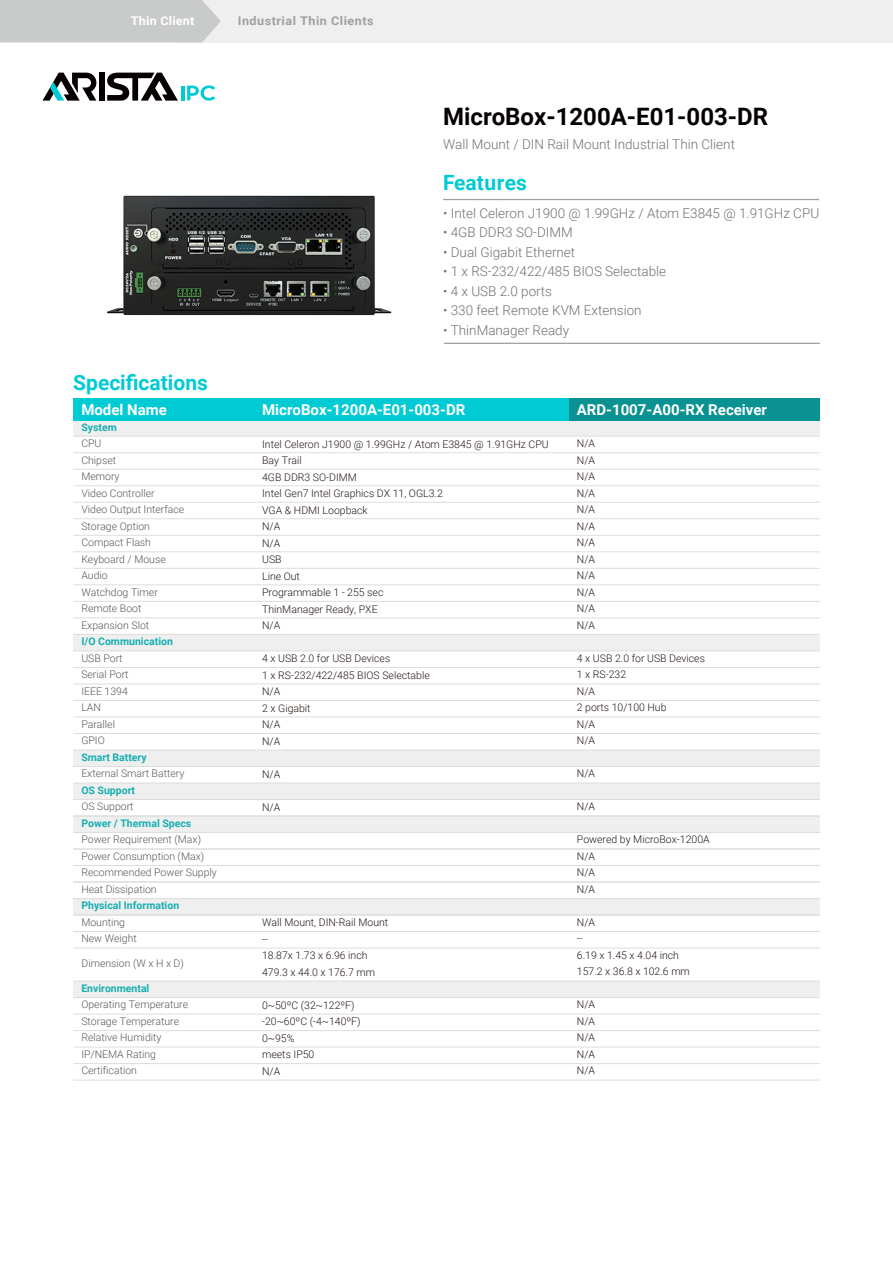
<style>
.page{position:relative;width:893px;height:1263px;background:#fff}
.page>*{position:absolute;margin:0;border:0;box-sizing:border-box;transform-origin:0 0}
.t1{font:700 24px "Roboto";color:#060001}
.t2{font:700 21px "Roboto";color:#00cad4}
.t3{font:700 15px "Roboto";color:#fff}
.t4{font:300 13.5px "Roboto";color:#727171}
.t5{font:700 12px "Roboto";letter-spacing:.04em;color:#9fa0a0;scale:1.05 1}
.t6{font:700 12px "Roboto";letter-spacing:.02em;color:#fff;scale:1.05 1}
.t7{font:300 10.5px/16.5px "Roboto";color:#231815}
.t8{font:300 10.5px/16.5px "Roboto";color:#595757}
.t9{font:700 10.5px "Roboto";color:#17afaf}
</style>
<div class="page">
<div style="left:73px;top:399px;width:747px;height:22px;background:#00cad4"></div>
<div style="left:569px;top:399px;width:251px;height:22px;background:#0a9191"></div>
<hr style="left:443px;top:199px;width:376px;height:1px;background:#9fa0a0">
<hr style="left:444px;top:343px;width:376px;height:1px;background:#9fa0a0">
<div style="left:99px;top:73px;width:6px;height:28px;background:#060001"></div>
<svg style="left:43px;top:73px;width:53px;height:28px"></svg>
<svg style="left:107px;top:73px;width:71px;height:28px"></svg>
<hr style="left:181px;top:86px;width:3px;height:14px;background:#00cad4">
<svg style="left:187px;top:85px;width:28px;height:16px"></svg>
<div style="left:179px;top:0;width:714px;height:43px;background:#efefef"></div>
<div style="left:0;top:0;width:221px;height:43px;background:#c9caca"></div>
<img style="left:106px;top:195px;width:286px;height:121px">
<div style="left:73px;top:421px;width:747px;height:15px;background:#efefef"></div>
<div style="left:73px;top:634px;width:747px;height:17px;background:#efefef"></div>
<div style="left:73px;top:750px;width:747px;height:16px;background:#efefef"></div>
<div style="left:73px;top:816px;width:747px;height:16px;background:#efefef"></div>
<div style="left:73px;top:898px;width:747px;height:17px;background:#efefef"></div>
<div style="left:73px;top:981px;width:747px;height:16px;background:#efefef"></div>
<div style="left:73px;top:783px;width:747px;height:16px;background:#efefef"></div>
<hr style="left:73px;top:452px;width:747px;height:1px;background:#dcdddd">
<hr style="left:73px;top:469px;width:747px;height:1px;background:#dcdddd">
<hr style="left:73px;top:436px;width:747px;height:1px;background:#dcdddd">
<hr style="left:73px;top:485px;width:747px;height:1px;background:#dcdddd">
<hr style="left:73px;top:502px;width:747px;height:1px;background:#dcdddd">
<hr style="left:73px;top:518px;width:747px;height:1px;background:#dcdddd">
<hr style="left:73px;top:535px;width:747px;height:1px;background:#dcdddd">
<hr style="left:73px;top:551px;width:747px;height:1px;background:#dcdddd">
<hr style="left:73px;top:568px;width:747px;height:1px;background:#dcdddd">
<hr style="left:73px;top:584px;width:747px;height:1px;background:#dcdddd">
<hr style="left:73px;top:601px;width:747px;height:1px;background:#dcdddd">
<hr style="left:73px;top:617px;width:747px;height:1px;background:#dcdddd">
<hr style="left:73px;top:634px;width:747px;height:1px;background:#dcdddd">
<hr style="left:73px;top:650px;width:747px;height:1px;background:#dcdddd">
<hr style="left:73px;top:667px;width:747px;height:1px;background:#dcdddd">
<hr style="left:73px;top:683px;width:747px;height:1px;background:#dcdddd">
<hr style="left:73px;top:700px;width:747px;height:1px;background:#dcdddd">
<hr style="left:73px;top:716px;width:747px;height:1px;background:#dcdddd">
<hr style="left:73px;top:733px;width:747px;height:1px;background:#dcdddd">
<hr style="left:73px;top:749px;width:747px;height:1px;background:#dcdddd">
<hr style="left:73px;top:766px;width:747px;height:1px;background:#dcdddd">
<hr style="left:73px;top:782px;width:747px;height:1px;background:#dcdddd">
<hr style="left:73px;top:799px;width:747px;height:1px;background:#dcdddd">
<hr style="left:73px;top:816px;width:747px;height:1px;background:#dcdddd">
<hr style="left:73px;top:914px;width:747px;height:1px;background:#dcdddd">
<hr style="left:73px;top:815px;width:747px;height:1px;background:#dcdddd">
<hr style="left:73px;top:865px;width:747px;height:1px;background:#dcdddd">
<hr style="left:73px;top:832px;width:747px;height:1px;background:#dcdddd">
<hr style="left:73px;top:848px;width:747px;height:1px;background:#dcdddd">
<hr style="left:73px;top:881px;width:747px;height:1px;background:#dcdddd">
<hr style="left:73px;top:898px;width:747px;height:1px;background:#dcdddd">
<hr style="left:73px;top:915px;width:747px;height:1px;background:#dcdddd">
<hr style="left:73px;top:931px;width:747px;height:1px;background:#dcdddd">
<hr style="left:73px;top:948px;width:747px;height:1px;background:#dcdddd">
<hr style="left:73px;top:981px;width:747px;height:1px;background:#dcdddd">
<hr style="left:73px;top:997px;width:747px;height:1px;background:#dcdddd">
<hr style="left:73px;top:1014px;width:747px;height:1px;background:#dcdddd">
<hr style="left:73px;top:1030px;width:747px;height:1px;background:#dcdddd">
<hr style="left:73px;top:1047px;width:747px;height:1px;background:#dcdddd">
<hr style="left:73px;top:1063px;width:747px;height:1px;background:#dcdddd">
<hr style="left:73px;top:1080px;width:747px;height:1px;background:#dcdddd">
<p class="t6" style="left:131px;top:12px;width:62px">Thin Client</p>
<p class="t5" style="left:238px;top:12px;width:131px">Industrial Thin Clients</p>
<h1 class="t1" style="left:443px;top:100px;width:326px">MicroBox-1200A-E01-003-DR</h1>
<p class="t4" style="left:443px;top:135px;width:293px">Wall Mount / DIN Rail Mount Industrial Thin Client</p>
<h2 class="t2" style="left:443px;top:168px;width:85px">Features</h2>
<p class="t4" style="left:443px;top:204px;width:378px">• Intel Celeron J1900 @ 1.99GHz / Atom E3845 @ 1.91GHz CPU</p>
<p class="t4" style="left:443px;top:223px;width:131px">• 4GB DDR3 SO-DIMM</p>
<p class="t4" style="left:443px;top:243px;width:134px">• Dual Gigabit Ethernet</p>
<p class="t4" style="left:443px;top:262px;width:225px">• 1 x RS-232/422/485 BIOS Selectable</p>
<p class="t4" style="left:443px;top:282px;width:110px">• 4 x USB 2.0 ports</p>
<p class="t4" style="left:443px;top:301px;width:200px">• 330 feet Remote KVM Extension</p>
<p class="t4" style="left:443px;top:320px;width:128px">• ThinManager Ready</p>
<h2 class="t2" style="left:73px;top:368px;width:136px">Specifications</h2>
<h3 class="t3" style="left:81px;top:399px;width:87px">Model Name</h3>
<p class="t9" style="left:81px;top:420px;width:37px">System</p>
<p class="t8" style="left:81px;top:435px;width:105px">CPU<br>Chipset<br>Memory<br>Video Controller<br>Video Output Interface<br>Storage Option<br>Compact Flash<br>Keyboard / Mouse<br>Audio<br>Watchdog Timer<br>Remote Boot<br>Expansion Slot</p>
<p class="t9" style="left:81px;top:634px;width:93px">I/O Communication</p>
<p class="t8" style="left:81px;top:649px;width:49px">USB Port<br>Serial Port<br>IEEE 1394<br>LAN<br>Parallel<br>GPIO</p>
<p class="t9" style="left:81px;top:750px;width:67px">Smart Battery</p>
<p class="t8" style="left:81px;top:765px;width:104px">External Smart Battery</p>
<p class="t9" style="left:81px;top:783px;width:55px">OS Support</p>
<p class="t8" style="left:81px;top:798px;width:54px">OS Support</p>
<p class="t9" style="left:81px;top:816px;width:111px">Power / Thermal Specs</p>
<p class="t8" style="left:81px;top:831px;width:137px">Power Requirement (Max)<br>Power Consumption (Max)<br>Recommended Power Supply<br>Heat Dissipation</p>
<p class="t9" style="left:81px;top:898px;width:99px">Physical Information</p>
<p class="t8" style="left:81px;top:913px;width:57px">Mounting<br>New Weight</p>
<p class="t9" style="left:81px;top:981px;width:70px">Environmental</p>
<p class="t8" style="left:81px;top:996px;width:108px">Operating Temperature<br>Storage Temperature<br>Relative Humidity<br>IP/NEMA Rating<br>Certification</p>
<p class="t8" style="left:82px;top:955px;width:104px">Dimension (W x H x D)</p>
<h3 class="t3" style="left:262px;top:399px;width:205px">MicroBox-1200A-E01-003-DR</h3>
<h3 class="t3" style="left:577px;top:399px;width:192px">ARD-1007-A00-RX Receiver</h3>
<p class="t7" style="left:262px;top:435px;width:288px">Intel Celeron J1900 @ 1.99GHz / Atom E3845 @ 1.91GHz CPU<br>Bay Trail<br>4GB DDR3 SO-DIMM<br>Intel Gen7 Intel Graphics DX 11, OGL3.2<br>VGA &amp; HDMI Loopback<br>N/A<br>N/A<br>USB<br>Line Out<br>Programmable 1 - 255 sec<br>ThinManager Ready, PXE<br>N/A</p>
<p class="t7" style="left:262px;top:650px;width:169px">4 x USB 2.0 for USB Devices<br>1 x RS-232/422/485 BIOS Selectable<br>N/A<br>2 x Gigabit<br>N/A<br>N/A</p>
<p class="t7" style="left:262px;top:765px;width:20px">N/A</p>
<p class="t7" style="left:262px;top:798px;width:20px">N/A</p>
<p class="t7" style="left:577px;top:435px;width:20px;text-align:justify">N/A N/A N/A N/A N/A N/A N/A N/A N/A N/A N/A N/A</p>
<p class="t7" style="left:577px;top:649px;width:130px">4 x USB 2.0 for USB Devices<br>1 x RS-232<br>N/A<br>2 ports 10/100 Hub<br>N/A<br>N/A</p>
<p class="t7" style="left:577px;top:765px;width:20px">N/A</p>
<p class="t7" style="left:577px;top:798px;width:20px">N/A</p>
<p class="t7" style="left:577px;top:831px;width:134px">Powered by MicroBox-1200A<br>N/A<br>N/A<br>N/A</p>
<p class="t7" style="left:577px;top:913px;width:115px">N/A<br>--<br>6.19 x 1.45 x 4.04 inch<br>157.2 x 36.8 x 102.6 mm</p>
<p class="t7" style="left:577px;top:996px;width:20px;text-align:justify">N/A N/A N/A N/A N/A</p>
<p class="t7" style="left:262px;top:914px;width:128px">Wall Mount, DIN-Rail Mount --<br>18.87x 1.73 x 6.96 inch<br>479.3 x 44.0 x 176.7 mm</p>
<p class="t7" style="left:262px;top:996px;width:100px">0~50ºC (32~122ºF) -20~60ºC (-4~140ºF)<br>0~95%<br>meets IP50<br>N/A</p>
</div>
